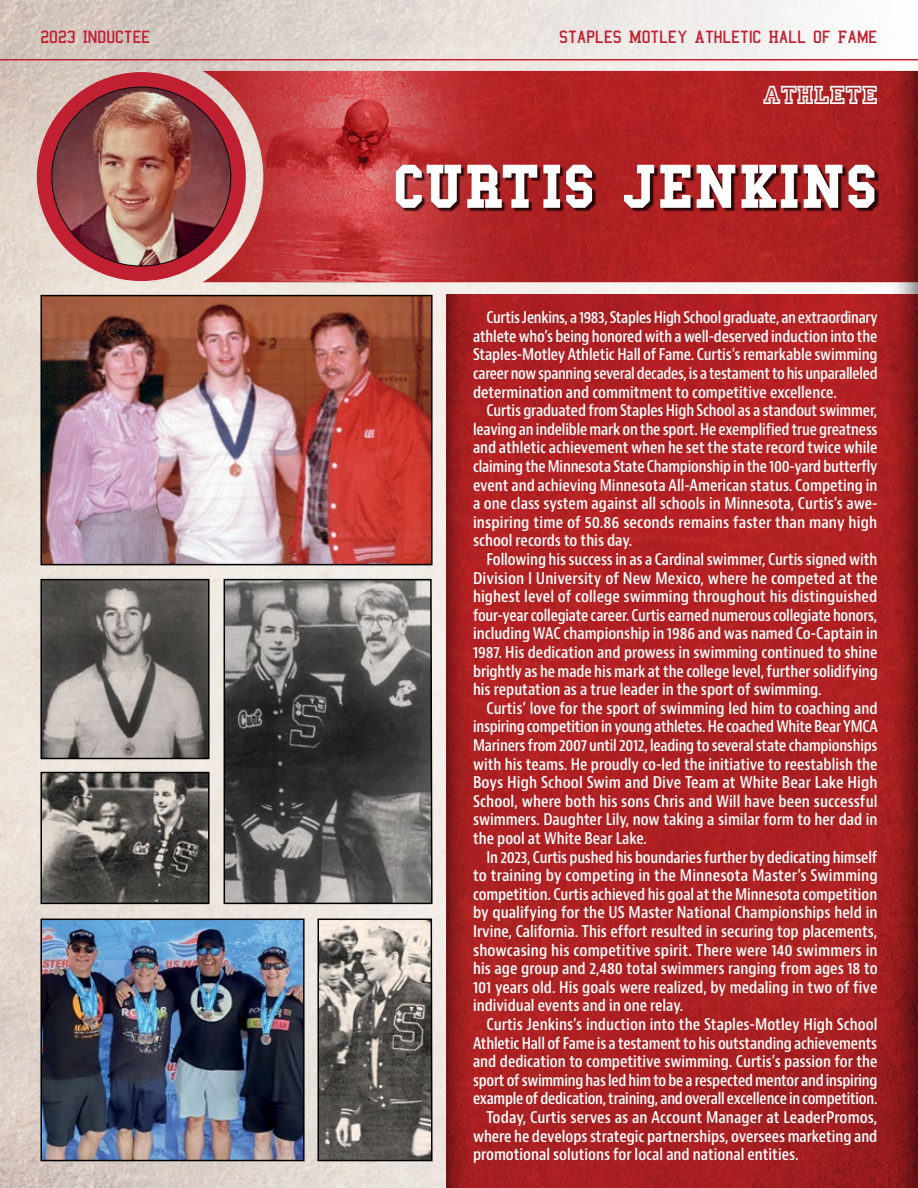
<style>
.page{position:relative;width:918px;height:1188px;background:#fff}
.page>*{position:absolute;margin:0;border:0;box-sizing:border-box;transform-origin:0 0}
.t1{font:700 63px "College";color:#fff}
.t2{font:27px "Princetown LET";color:#fff}
.t3{font:18px "College";color:#c12032}
.t4{font:600 condensed 15.75px/18.6px "Bernino Sans";color:#fff;text-align:justify}
</style>
<div class="page">
<img style="left:0;top:0;width:918px;height:1188px">
<img style="left:43px;top:582px;width:164px;height:174px">
<div style="left:40px;top:579px;width:170px;height:180px;border:2px solid #000"></div>
<img style="left:43px;top:775px;width:164px;height:126px">
<div style="left:40px;top:772px;width:170px;height:132px;border:2px solid #000"></div>
<svg style="left:223px;top:578px;width:210px;height:327px;background:#5f5e5c"></svg>
<img style="left:473px;top:295px;width:412px;height:893px">
<img style="left:202px;top:71px;width:683px;height:211px">
<hr style="left:0;top:59px;width:918px;height:1px;background:#c12032">
<img style="left:205px;top:71px;width:376px;height:211px">
<div style="left:37px;top:72px;width:209px;height:209px;background:#c12032;border-radius:50%"></div>
<img style="left:52px;top:87px;width:179px;height:179px;border-radius:89px">
<svg style="left:885px;top:71px;width:33px;height:1117px;background:#911c1e"></svg>
<svg style="left:446px;top:295px;width:27px;height:893px;background:#961b1d"></svg>
<div style="left:397px;top:166px;width:482px;height:46px;background:#000;opacity:.75"></div>
<img style="left:43px;top:298px;width:387px;height:264px">
<div style="left:40px;top:295px;width:393px;height:270px;border:2px solid #000"></div>
<img style="left:43px;top:922px;width:259px;height:236px">
<div style="left:40px;top:919px;width:265px;height:242px;border:2px solid #000"></div>
<svg style="left:317px;top:918px;width:116px;height:244px;background:#7c7772"></svg>
<p class="t3" style="left:40px;top:28px;width:111px">2023 INDUCTEE</p>
<p class="t3" style="left:559px;top:28px;width:320px">STAPLES MOTLEY ATHLETIC HALL OF FAME</p>
<h2 class="t2" style="left:763px;top:80px;width:116px">Athlete</h2>
<h1 class="t1" style="left:393px;top:156px;width:486px">CURTIS JENKINS</h1>
<p class="t4" style="left:473px;top:309px;width:406px;text-indent:14px">Curtis Jenkins, a 1983, Staples High School graduate, an extraordinary athlete who’s being honored with a well-deserved induction into the Staples-Motley Athletic Hall of Fame. Curtis’s remarkable swimming career now spanning several decades, is a testament to his unparalleled determination and commitment to competitive excellence.</p>
<p class="t4" style="left:473px;top:402px;width:406px;text-indent:14px">Curtis graduated from Staples High School as a standout swimmer, leaving an indelible mark on the sport. He exemplified true greatness and athletic achievement when he set the state record twice while claiming the Minnesota State Championship in the 100-yard butterfly event and achieving Minnesota All-American status. Competing in a one class system against all schools in Minnesota, Curtis’s awe&shy;inspiring time of 50.86 seconds remains faster than many high school records to this day.</p>
<p class="t4" style="left:473px;top:550px;width:406px;text-indent:14px">Following his success in as a Cardinal swimmer, Curtis signed with Division I University of New Mexico, where he competed at the highest level of college swimming throughout his distinguished four-year collegiate career. Curtis earned numerous collegiate honors, including WAC championship in 1986 and was named Co-Captain in 1987. His dedication and prowess in swimming continued to shine brightly as he made his mark at the college level, further solidifying his reputation as a true leader in the sport of swimming.</p>
<p class="t4" style="left:473px;top:699px;width:406px;text-indent:14px">Curtis’ love for the sport of swimming led him to coaching and inspiring competition in young athletes. He coached White Bear YMCA Mariners from 2007 until 2012, leading to several state championships with his teams. He proudly co-led the initiative to reestablish the Boys High School Swim and Dive Team at White Bear Lake High School, where both his sons Chris and Will have been successful swimmers. Daughter Lily, now taking a similar form to her dad in the pool at White Bear Lake.</p>
<p class="t4" style="left:473px;top:848px;width:406px;text-indent:14px">In 2023, Curtis pushed his boundaries further by dedicating himself to training by competing in the Minnesota Master’s Swimming competition. Curtis achieved his goal at the Minnesota competition by qualifying for the US Master National Championships held in Irvine, California. This effort resulted in securing top placements, showcasing his competitive spirit. There were 140 swimmers in his age group and 2,480 total swimmers ranging from ages 18 to 101 years old. His goals were realized, by medaling in two of five individual events and in one relay.</p>
<p class="t4" style="left:487px;top:1015px;width:393px">Curtis Jenkins’s induction into the Staples-Motley High School</p>
<p class="t4" style="left:473px;top:1034px;width:406px">Athletic Hall of Fame is a testament to his outstanding achievements</p>
<p class="t4" style="left:473px;top:1053px;width:406px">and dedication to competitive swimming. Curtis’s passion for the</p>
<p class="t4" style="left:473px;top:1071px;width:406px">sport of swimming has led him to be a respected mentor and inspiring</p>
<p class="t4" style="left:473px;top:1090px;width:406px">example of dedication, training, and overall excellence in competition.</p>
<p class="t4" style="left:487px;top:1108px;width:392px">Today, Curtis serves as an Account Manager at LeaderPromos,</p>
<p class="t4" style="left:473px;top:1127px;width:406px">where he develops strategic partnerships, oversees marketing and</p>
<p class="t4" style="left:473px;top:1146px;width:327px">promotional solutions for local and national entities.</p>
</div>
